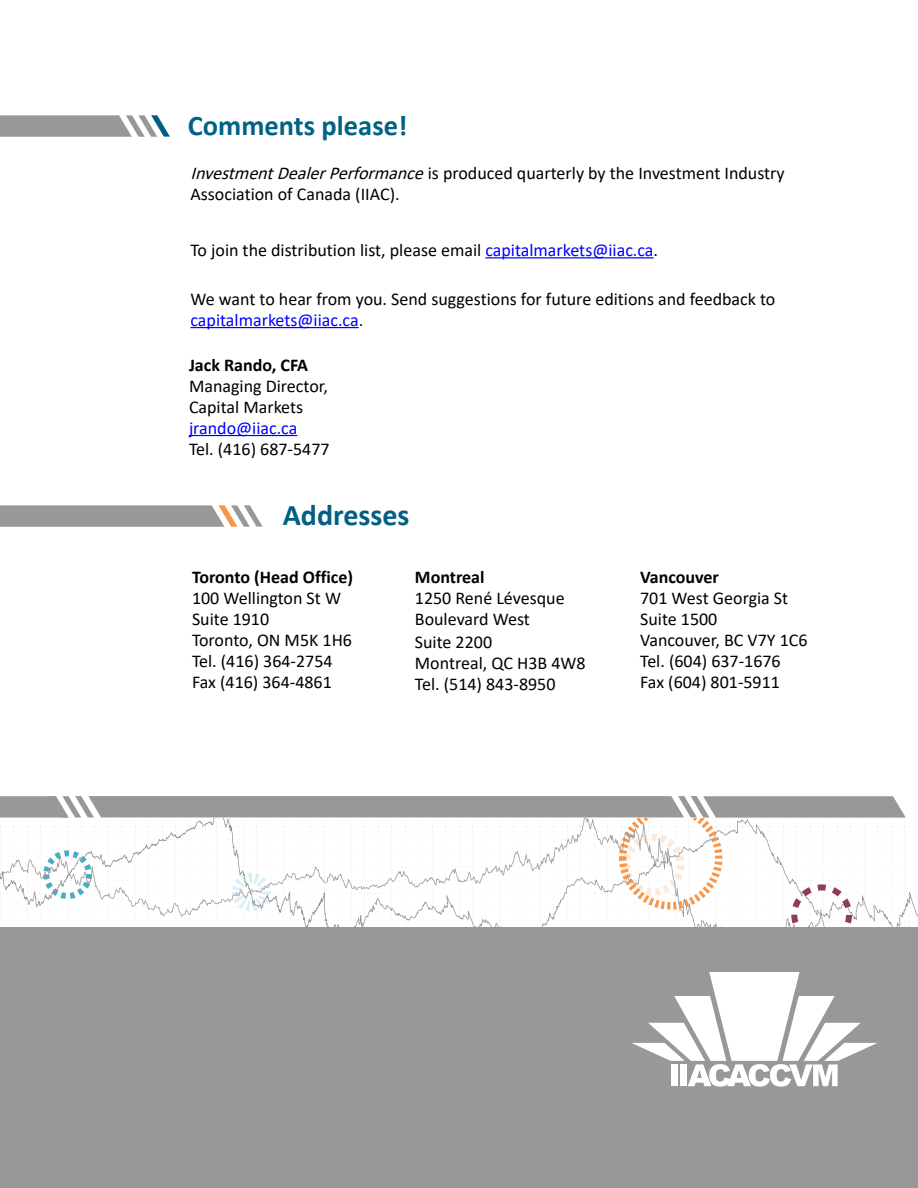
<style>
.page{position:relative;width:918px;height:1188px;background:#fff}
.page>*{position:absolute;margin:0;border:0;box-sizing:border-box;transform-origin:0 0}
.t1{font:700 30px "Calibri";color:#005f83}
.t2{font:700 28.5px "Calibri";color:#006285}
.t3{font:18px/21px "Calibri";color:#000}
.t4{font:700 18px "Calibri";color:#000}
.t5{font:18px "Calibri";color:#00f}
.s1{font-style:italic}
.s2{color:#00f}
</style>
<div class="page">
<hr style="left:485px;top:257px;width:169px;height:1px;background:#00f">
<hr style="left:190px;top:327px;width:169px;height:1px;background:#00f">
<hr style="left:189px;top:435px;width:108px;height:1px;background:#00f">
<svg style="left:0;top:115px;width:170px;height:22px;background:#a4a8aa"></svg>
<svg style="left:0;top:505px;width:263px;height:22px;background:#a7a4a3"></svg>
<div style="left:0;top:927px;width:918px;height:261px;background:#989899"></div>
<svg style="left:0;top:796px;width:918px;height:291px"></svg>
<h2 class="t2" style="left:188px;top:105px;width:221px">Comments please!</h2>
<p class="t3" style="left:190px;top:162px;width:596px"><span class="s1">InvestmentDealerPerformance</span>is produced quarterly by the Investment Industry<br>Association of Canada (IIAC).</p>
<p class="t3" style="left:190px;top:239px;width:469px">To join the distribution list, please email <span class="s2">capitalmarkets@iiac.ca</span>.</p>
<p class="t3" style="left:190px;top:288px;width:586px">We want to hear from you. Send suggestions for future editions and feedback to <span class="s2">capitalmarkets@iiac.ca</span>.</p>
<p class="t4" style="left:189px;top:352px;width:121px">Jack Rando, CFA</p>
<p class="t3" style="left:189px;top:375px;width:141px">Managing Director,<br>Capital Markets</p>
<p class="t5" style="left:189px;top:415px;width:110px">jrando@iiac.ca</p>
<p class="t3" style="left:189px;top:438px;width:142px">Tel. (416) 687-5477</p>
<h1 class="t1" style="left:283px;top:494px;width:128px">Addresses</h1>
<p class="t4" style="left:192px;top:564px;width:163px">Toronto (Head Office)</p>
<p class="t3" style="left:192px;top:587px;width:162px">100 Wellington St W<br>Suite 1910<br>Toronto, ON M5K 1H6<br>Tel. (416) 364-2754<br>Fax (416) 364-4861</p>
<p class="t4" style="left:415px;top:565px;width:71px">Montreal</p>
<p class="t3" style="left:415px;top:587px;width:151px">1250 René Lévesque<br>Boulevard West</p>
<p class="t3" style="left:415px;top:631px;width:172px">Suite 2200<br>Montreal, QC H3B 4W8<br>Tel. (514) 843-8950</p>
<p class="t4" style="left:640px;top:565px;width:80px">Vancouver</p>
<p class="t3" style="left:640px;top:587px;width:169px">701 West Georgia St<br>Suite 1500<br>Vancouver, BC V7Y 1C6<br>Tel. (604) 637-1676<br>Fax (604) 801-5911</p>
</div>
